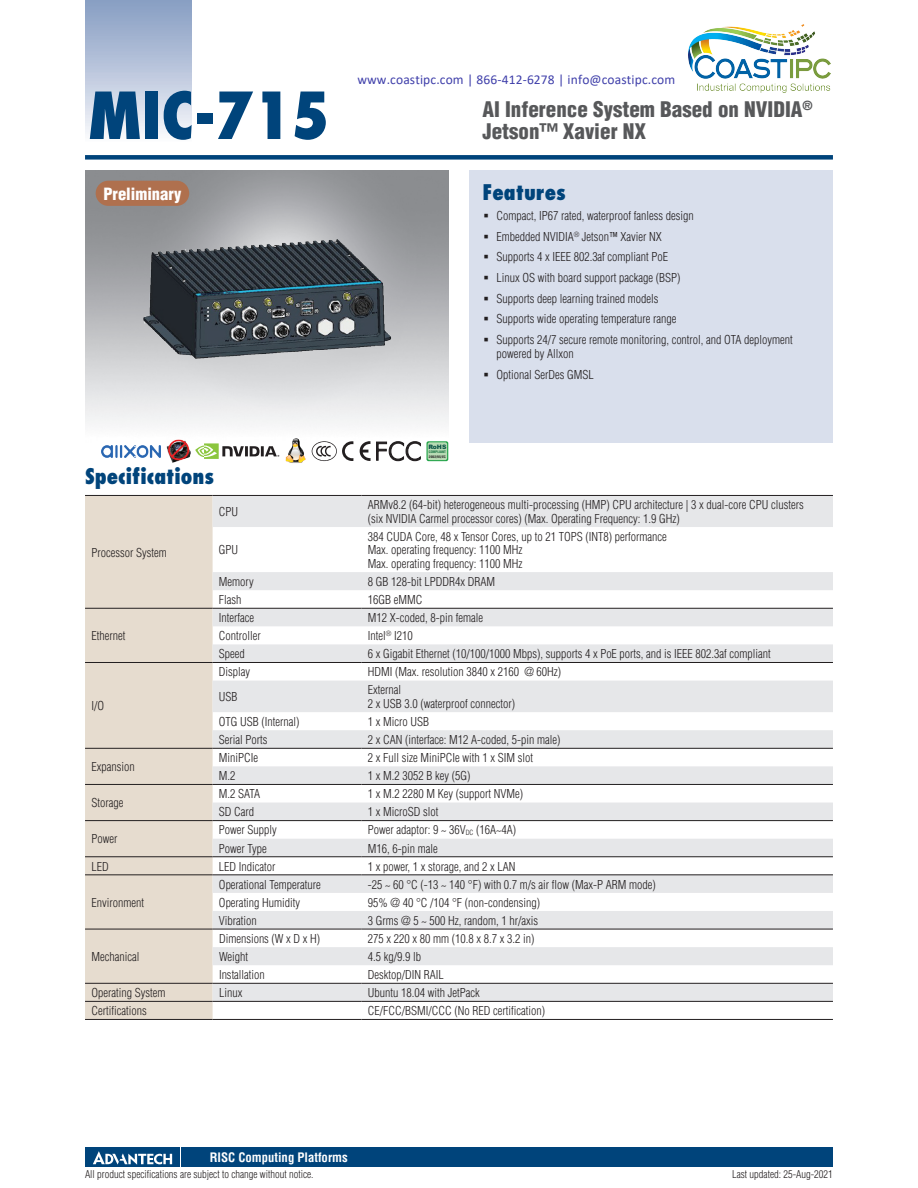
<style>
.page{position:relative;width:918px;height:1188px;background:#fff}
.page>*{position:absolute;margin:0;border:0;box-sizing:border-box;transform-origin:0 0}
.t1{font:800 condensed 63px "Futura";color:#00447b}
.t2{font:900 condensed 21px/22.5px "Helvetica";color:#57585a}
.t3{font:800 condensed 21px "Futura";color:#00447b}
.t4{font:900 condensed 16.5px "Helvetica";color:#fff}
.t5{font:13.5px "Calibri";letter-spacing:.01em;color:#4040aa}
.t6{font:700 condensed 12.75px "Helvetica";color:#fff}
.t7{font:300 condensed 12px/20.7px "Helvetica";color:#231f20}
.t8{font:300 condensed 10.5px "Helvetica";color:#231f20}
.t9{font:900 6px "Arial";color:#0c5447}
.t10{font:700 condensed 3.3px "Helvetica";color:#231f20;scale:1.11 1}
.t11{font:700 condensed 3.3px "Helvetica";color:#0c6a39;scale:1.05 1}
</style>
<div class="page">
<div style="left:85px;top:155px;width:748px;height:5px;background:#00447b"></div>
<div style="left:85px;top:0;width:106px;height:143px;background:linear-gradient(to bottom,#849bc1,#f9fafc)"></div>
<div style="left:182px;top:1147px;width:651px;height:20px;background:#00447b"></div>
<div style="left:85px;top:1147px;width:95px;height:20px;background:#00447b"></div>
<svg style="left:93px;top:1151px;width:79px;height:14px"></svg>
<div style="left:470px;top:170px;width:363px;height:272px;background:#d9dfec"></div>
<img style="left:85px;top:170px;width:363px;height:272px">
<svg style="left:426px;top:441px;width:22px;height:20px"></svg>
<div style="left:428px;top:442px;width:19px;height:18px;background:#b8dbb4;border-radius:2px"></div>
<svg style="left:312px;top:441px;width:41px;height:20px"></svg>
<svg style="left:360px;top:441px;width:61px;height:20px"></svg>
<svg style="left:195px;top:443px;width:84px;height:16px"></svg>
<img style="left:284px;top:438px;width:23px;height:25px">
<div style="left:85px;top:496px;width:128px;height:523px;background:#e6dccf"></div>
<svg style="left:213px;top:496px;width:620px;height:505px;fill:#e6e7e9"></svg>
<hr style="left:85px;top:495px;width:128px;height:1px;background:#231f20">
<hr style="left:213px;top:495px;width:148px;height:1px;background:#231f20">
<hr style="left:361px;top:495px;width:472px;height:1px;background:#231f20">
<hr style="left:85px;top:608px;width:128px;height:1px;background:#231f20">
<hr style="left:85px;top:662px;width:128px;height:1px;background:#231f20">
<hr style="left:213px;top:608px;width:148px;height:1px;background:#231f20">
<hr style="left:361px;top:608px;width:472px;height:1px;background:#231f20">
<hr style="left:213px;top:662px;width:148px;height:1px;background:#231f20">
<hr style="left:361px;top:662px;width:472px;height:1px;background:#231f20">
<hr style="left:85px;top:748px;width:128px;height:1px;background:#231f20">
<hr style="left:85px;top:784px;width:128px;height:1px;background:#231f20">
<hr style="left:85px;top:820px;width:128px;height:1px;background:#231f20">
<hr style="left:213px;top:748px;width:148px;height:1px;background:#231f20">
<hr style="left:361px;top:748px;width:472px;height:1px;background:#231f20">
<hr style="left:213px;top:784px;width:148px;height:1px;background:#231f20">
<hr style="left:361px;top:784px;width:472px;height:1px;background:#231f20">
<hr style="left:213px;top:820px;width:148px;height:1px;background:#231f20">
<hr style="left:361px;top:820px;width:472px;height:1px;background:#231f20">
<hr style="left:85px;top:856px;width:128px;height:1px;background:#231f20">
<hr style="left:85px;top:874px;width:128px;height:1px;background:#231f20">
<hr style="left:85px;top:929px;width:128px;height:1px;background:#231f20">
<hr style="left:213px;top:856px;width:148px;height:1px;background:#231f20">
<hr style="left:361px;top:856px;width:472px;height:1px;background:#231f20">
<hr style="left:213px;top:874px;width:148px;height:1px;background:#231f20">
<hr style="left:361px;top:874px;width:472px;height:1px;background:#231f20">
<hr style="left:213px;top:929px;width:148px;height:1px;background:#231f20">
<hr style="left:361px;top:929px;width:472px;height:1px;background:#231f20">
<hr style="left:85px;top:983px;width:128px;height:1px;background:#231f20">
<hr style="left:213px;top:983px;width:148px;height:1px;background:#231f20">
<hr style="left:361px;top:983px;width:472px;height:1px;background:#231f20">
<hr style="left:85px;top:1001px;width:128px;height:1px;background:#231f20">
<hr style="left:213px;top:1001px;width:148px;height:1px;background:#231f20">
<hr style="left:361px;top:1001px;width:472px;height:1px;background:#231f20">
<hr style="left:85px;top:1019px;width:128px;height:1px;background:#231f20">
<hr style="left:213px;top:1019px;width:148px;height:1px;background:#231f20">
<hr style="left:361px;top:1019px;width:472px;height:1px;background:#231f20">
<img style="left:166px;top:440px;width:24px;height:23px">
<img style="left:102px;top:445px;width:58px;height:12px">
<img style="left:140px;top:237px;width:258px;height:124px">
<div style="left:96px;top:181px;width:93px;height:25px;background:#af704e;border-radius:13px"></div>
<img style="left:688px;top:24px;width:143px;height:69px">
<h1 class="t1" style="left:89px;top:76px;width:242px">MIC-715</h1>
<h3 class="t4" style="left:103px;top:183px;width:80px">Preliminary</h3>
<h2 class="t3" style="left:85px;top:463px;width:131px">Specifications</h2>
<p class="t5" style="left:357px;top:70px;width:319px">www.coastipc.com | 866-412-6278 | info@coastipc.com</p>
<h2 class="t2" style="left:482px;top:98px;width:332px">AI Inference System Based on NVIDIA<sup>®<br></sup>Jetson™ Xavier NX</h2>
<h2 class="t3" style="left:482px;top:179px;width:85px">Features</h2>
<p class="t9" style="left:428px;top:443px;width:20px">RoHS</p>
<p class="t11" style="left:429px;top:450px;width:18px">COMPLIANT</p>
<p class="t10" style="left:429px;top:455px;width:17px">2002/95/EC</p>
<p class="t7" style="left:496px;top:205px;width:298px">Compact, IP67 rated, waterproof fanless design<br>Embedded NVIDIA<sup>®</sup> Jetson™ Xavier NX<br>Supports 4 x IEEE 802.3af compliant PoE<br>Linux OS with board support package (BSP)<br>Supports deep learning trained models<br>Supports wide operating temperature range<br>Supports 24/7 secure remote monitoring, control, and OTA deployment</p>
<p class="t7" style="left:496px;top:343px;width:99px">powered by Allxon<br>Optional SerDes GMSL</p>
<p class="t7" style="left:91px;top:542px;width:77px">Processor System</p>
<p class="t7" style="left:91px;top:625px;width:35px">Ethernet</p>
<p class="t7" style="left:91px;top:695px;width:14px">I/O</p>
<p class="t7" style="left:91px;top:756px;width:45px">Expansion</p>
<p class="t7" style="left:91px;top:793px;width:33px">Storage</p>
<p class="t7" style="left:91px;top:829px;width:28px">Power</p>
<p class="t7" style="left:219px;top:501px;width:21px">CPU</p>
<p class="t7" style="left:368px;top:498px;width:437px;line-height:13.5px">ARMv8.2 (64-bit) heterogeneous multi-processing (HMP) CPU architecture | 3 x dual-core CPU clusters (six NVIDIA Carmel processor cores) (Max. Operating Frequency: 1.9 GHz)</p>
<p class="t7" style="left:219px;top:540px;width:21px">GPU</p>
<p class="t7" style="left:368px;top:530px;width:301px;line-height:13.5px">384 CUDA Core, 48 x Tensor Cores, up to 21 TOPS (INT8) performance<br>Max. operating frequency: 1100 MHz<br>Max. operating frequency: 1100 MHz</p>
<p class="t7" style="left:219px;top:571px;width:36px">Memory</p>
<p class="t7" style="left:368px;top:571px;width:129px">8 GB 128-bit LPDDR4x DRAM</p>
<p class="t7" style="left:219px;top:589px;width:24px">Flash</p>
<p class="t7" style="left:368px;top:589px;width:56px">16GB eMMC</p>
<p class="t7" style="left:219px;top:607px;width:37px">Interface</p>
<p class="t7" style="left:368px;top:607px;width:117px">M12 X-coded, 8-pin female</p>
<p class="t7" style="left:219px;top:625px;width:43px">Controller</p>
<p class="t7" style="left:368px;top:625px;width:46px">Intel<sup>®</sup> I210</p>
<p class="t7" style="left:219px;top:643px;width:27px">Speed</p>
<p class="t7" style="left:368px;top:643px;width:405px">6 x Gigabit Ethernet (10/100/1000 Mbps), supports 4 x PoE ports, and is IEEE 802.3af compliant</p>
<p class="t7" style="left:219px;top:662px;width:33px">Display</p>
<p class="t7" style="left:368px;top:662px;width:195px">HDMI (Max. resolution 3840 x 2160 @ 60Hz)</p>
<p class="t7" style="left:219px;top:686px;width:20px">USB</p>
<p class="t7" style="left:368px;top:683px;width:149px;line-height:13.5px">External<br>2 x USB 3.0 (waterproof connector)</p>
<p class="t7" style="left:219px;top:711px;width:82px">OTG USB (Internal)</p>
<p class="t7" style="left:368px;top:711px;width:63px">1 x Micro USB</p>
<p class="t7" style="left:219px;top:729px;width:50px">Serial Ports</p>
<p class="t7" style="left:368px;top:729px;width:194px">2 x CAN (interface: M12 A-coded, 5-pin male)</p>
<p class="t7" style="left:219px;top:747px;width:41px">MiniPCIe</p>
<p class="t7" style="left:368px;top:747px;width:167px">2 x Full size MiniPCIe with 1 x SIM slot</p>
<p class="t7" style="left:219px;top:765px;width:18px">M.2</p>
<p class="t7" style="left:368px;top:765px;width:104px">1 x M.2 3052 B key (5G)</p>
<p class="t7" style="left:219px;top:784px;width:43px">M.2 SATA</p>
<p class="t7" style="left:368px;top:784px;width:157px">1 x M.2 2280 M Key (support NVMe)</p>
<p class="t7" style="left:219px;top:802px;width:37px">SD Card</p>
<p class="t7" style="left:368px;top:802px;width:72px">1 x MicroSD slot</p>
<p class="t7" style="left:219px;top:820px;width:59px">Power Supply</p>
<p class="t7" style="left:368px;top:820px;width:150px">Power adaptor: 9 ~ 36V<sub>DC</sub> (16A~4A)</p>
<p class="t7" style="left:219px;top:838px;width:49px">Power Type</p>
<p class="t7" style="left:368px;top:838px;width:71px">M16, 6-pin male</p>
<p class="t7" style="left:91px;top:856px;width:19px">LED</p>
<p class="t7" style="left:219px;top:856px;width:58px">LED Indicator</p>
<p class="t7" style="left:368px;top:856px;width:149px">1 x power, 1 x storage, and 2 x LAN</p>
<p class="t7" style="left:91px;top:892px;width:54px">Environment</p>
<p class="t7" style="left:219px;top:874px;width:103px">Operational Temperature</p>
<p class="t7" style="left:368px;top:874px;width:290px">-25 ~ 60 °C (-13 ~ 140 °F) with 0.7 m/s air flow (Max-P ARM mode)</p>
<p class="t7" style="left:219px;top:892px;width:83px">Operating Humidity</p>
<p class="t7" style="left:368px;top:892px;width:174px">95% @ 40 °C /104 °F (non-condensing)</p>
<p class="t7" style="left:219px;top:910px;width:39px">Vibration</p>
<p class="t7" style="left:368px;top:910px;width:172px">3 Grms @ 5 ~ 500 Hz, random, 1 hr/axis</p>
<p class="t7" style="left:91px;top:946px;width:49px">Mechanical</p>
<p class="t7" style="left:219px;top:928px;width:103px">Dimensions (W x D x H)</p>
<p class="t7" style="left:368px;top:928px;width:168px">275 x 220 x 80 mm (10.8 x 8.7 x 3.2 in)</p>
<p class="t7" style="left:219px;top:946px;width:31px">Weight</p>
<p class="t7" style="left:368px;top:946px;width:55px">4.5 kg/9.9 lb</p>
<p class="t7" style="left:219px;top:964px;width:47px">Installation</p>
<p class="t7" style="left:368px;top:964px;width:77px">Desktop/DIN RAIL</p>
<p class="t7" style="left:91px;top:982px;width:75px">Operating System</p>
<p class="t7" style="left:219px;top:982px;width:25px">Linux</p>
<p class="t7" style="left:368px;top:982px;width:113px">Ubuntu 18.04 with JetPack</p>
<p class="t7" style="left:91px;top:1000px;width:57px">Certifications</p>
<p class="t7" style="left:368px;top:1000px;width:179px">CE/FCC/BSMI/CCC (No RED certification)</p>
<p class="t6" style="left:210px;top:1150px;width:140px">RISC Computing Platforms</p>
<p class="t8" style="left:85px;top:1167px;width:230px">All product specifications are subject to change without notice.</p>
<p class="t8" style="left:732px;top:1167px;width:102px">Last updated: 25-Aug-2021</p>
</div>
